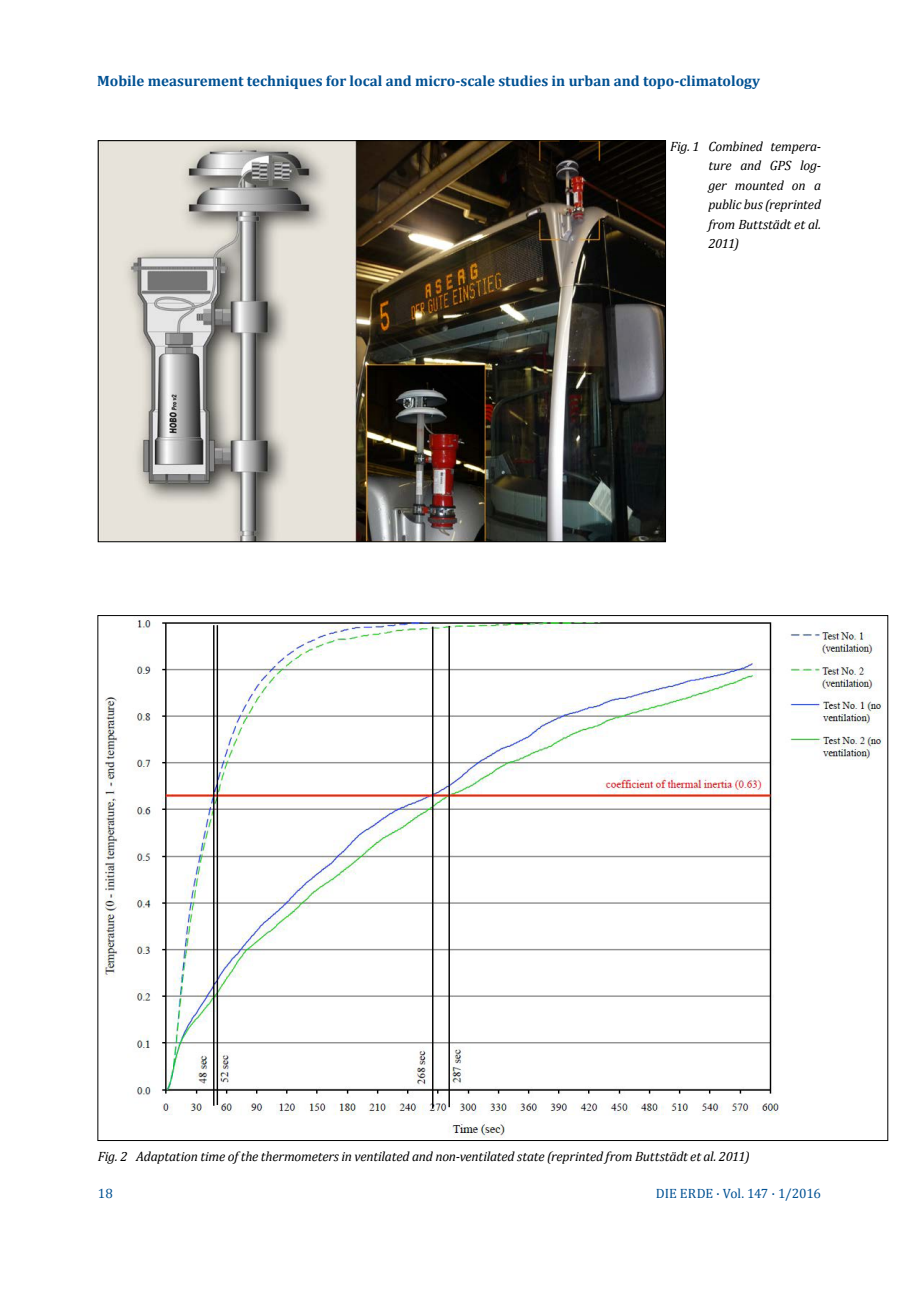
<style>
.page{position:relative;width:919px;height:1289px;background:#fff}
.page>*{position:absolute;margin:0;border:0;box-sizing:border-box;transform-origin:0 0}
.t1{font:700 15px "Cambria";color:#005193}
.t2{font:italic 13.5px/19.5px "Cambria";letter-spacing:-.015em;color:#000;text-align:justify}
.t3{font:13.5px "Cambria";letter-spacing:-.01em;color:#005193}
</style>
<div class="page">
<img style="left:100px;top:142px;width:563px;height:398px">
<img style="left:104px;top:617px;width:779px;height:521px">
<p class="t1" style="left:97px;top:71px;width:664px">Mobile measurement techniques for local and micro-scale studies in urban and topo-climatology</p>
<p class="t2" style="left:708px;top:136px;width:114px;text-indent:-38px">Fig. 1 Combined tempera&shy;ture and GPS log&shy;ger mounted on a public bus (reprinted from Buttstädt et al.<br>2011)</p>
<p class="t2" style="left:98px;top:1146px;width:653px">Fig. 2 Adaptation time of the thermometers in ventilated and non-ventilated state (reprinted from Buttstädt et al. 2011)</p>
<p class="t3" style="left:98px;top:1185px;width:16px">18</p>
<p class="t3" style="left:655px;top:1185px;width:167px">DIE ERDE · Vol. 147 · 1/2016</p>
</div>
